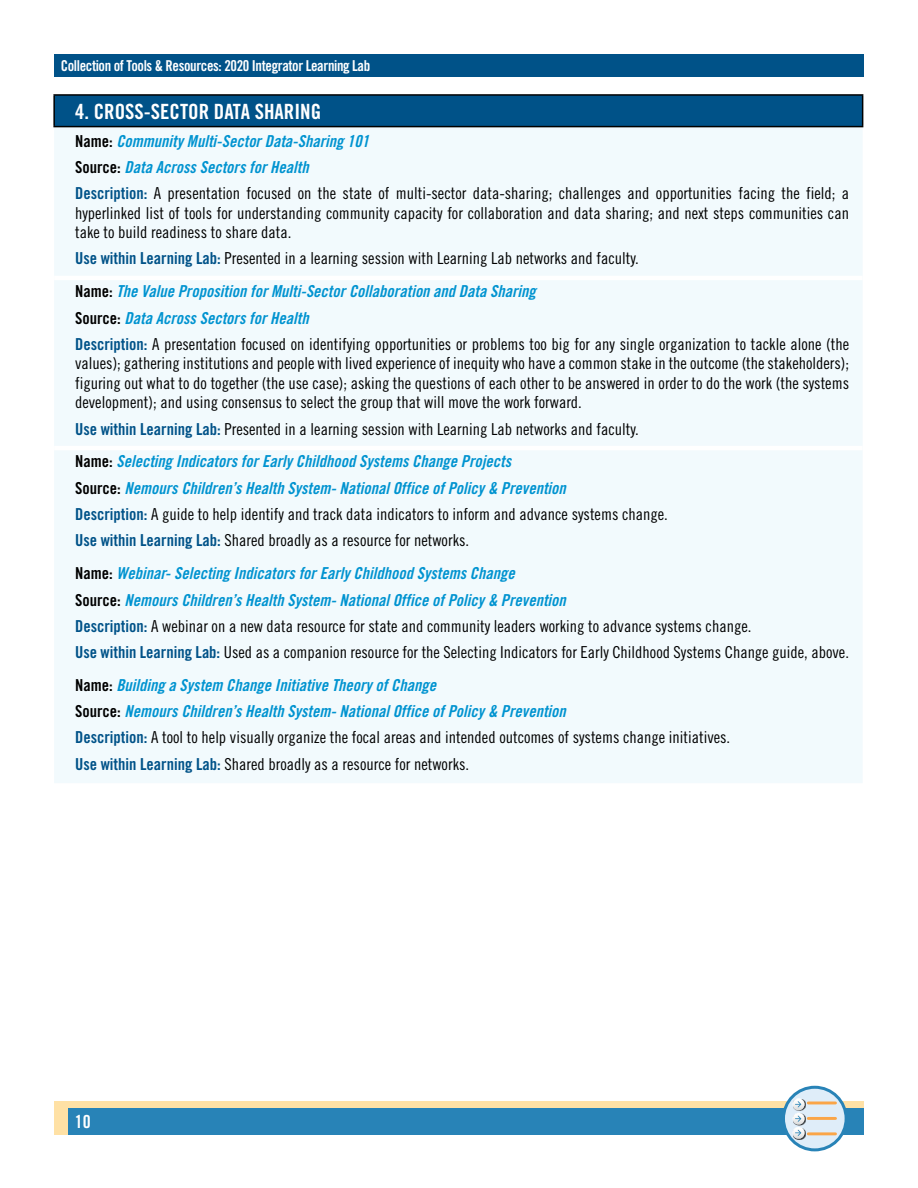
<style>
.page{position:relative;width:918px;height:1188px;background:#fff}
.page>*{position:absolute;margin:0;border:0;box-sizing:border-box;transform-origin:0 0}
.t1{font:21px "Trade Gothic Bold Cond Twenty";color:#fff}
.t2{font:18px "Trade Gothic Bold Cond Twenty";color:#fff}
.t3{font:16.5px/19.5px "Trade Gothic Cond Eighteen";color:#000}
.t4{font:16.5px/26.2px "Trade Gothic Bold Cond Twenty Obl";color:#0093d0}
.t5{font:15px "Trade Gothic Bold Cond Twenty";letter-spacing:-.025em;color:#fff}
.s1{font-family:"Trade Gothic Bold Cond Twenty";color:#000}
.s2{font-family:"Trade Gothic Bold Cond Twenty";color:#005288}
</style>
<div class="page">
<div style="left:54px;top:1101px;width:810px;height:34px;background:#ffe1a5"></div>
<div style="left:68px;top:1108px;width:796px;height:27px;background:#2883b7"></div>
<div style="left:54px;top:54px;width:810px;height:22px;background:#005288"></div>
<svg style="left:783px;top:1087px;width:63px;height:63px;background:#cfe1ed"></svg>
<div style="left:782px;top:1086px;width:66px;height:65px;border:3px solid #2883b7;border-radius:50%"></div>
<div style="left:793px;top:1099px;width:12px;height:41px;background:#000;opacity:.75"></div>
<svg style="left:793px;top:1098px;width:12px;height:41px"></svg>
<hr style="left:808px;top:1102px;width:27px;height:2px;background:#faa548">
<hr style="left:808px;top:1117px;width:27px;height:3px;background:#faa548">
<hr style="left:808px;top:1132px;width:27px;height:3px;background:#faa548">
<div style="left:54px;top:95px;width:809px;height:32px;background:#005288"></div>
<div style="left:54px;top:127px;width:809px;height:656px;background:#f2fafd"></div>
<hr style="left:53px;top:94px;width:810px;height:2px;background:#000">
<hr style="left:53px;top:96px;width:2px;height:30px;background:#000">
<hr style="left:862px;top:96px;width:1px;height:30px;background:#000">
<hr style="left:53px;top:126px;width:810px;height:1px;background:#000">
<hr style="left:54px;top:276px;width:809px;height:4px;background:#fff">
<hr style="left:54px;top:446px;width:809px;height:4px;background:#fff">
<p class="t5" style="left:61px;top:56px;width:311px">Collection of Tools &amp; Resources: 2020 Integrator Learning Lab</p>
<p class="t1" style="left:75px;top:99px;width:248px">4. CROSS-SECTOR DATA SHARING</p>
<p class="t4" style="left:75px;top:128px;width:296px"><span class="s1">Name:</span> Community Multi-Sector Data-Sharing 101<br><span class="s1">Source:</span> Data Across Sectors for Health</p>
<p class="t3" style="left:75px;top:183px;width:776px;text-align:justify"><span class="s2">Description:</span> A presentation focused on the state of multi-sector data-sharing; challenges and opportunities facing the field; a hyperlinked list of tools for understanding community capacity for collaboration and data sharing; and next steps communities can take to build readiness to share data.</p>
<p class="t3" style="left:75px;top:249px;width:565px"><span class="s2">Use within Learning Lab:</span> Presented in a learning session with Learning Lab networks and faculty.</p>
<p class="t4" style="left:75px;top:278px;width:462px"><span class="s1">Name:</span> The Value Proposition for Multi-Sector Collaboration and Data Sharing<br><span class="s1">Source:</span> Data Across Sectors for Health</p>
<p class="t3" style="left:75px;top:334px;width:776px;text-align:justify"><span class="s2">Description:</span> A presentation focused on identifying opportunities or problems too big for any single organization to tackle alone (the values); gathering institutions and people with lived experience of inequity who have a common stake in the outcome (the stakeholders); figuring out what to do together (the use case); asking the questions of each other to be answered in order to do the work (the systems development); and using consensus to select the group that will move the work forward.</p>
<p class="t3" style="left:75px;top:419px;width:565px"><span class="s2">Use within Learning Lab:</span> Presented in a learning session with Learning Lab networks and faculty.</p>
<p class="t4" style="left:75px;top:448px;width:492px"><span class="s1">Name:</span> Selecting Indicators for Early Childhood Systems Change Projects<br><span class="s1">Source:</span> Nemours Children’s Health System- National Office of Policy &amp; Prevention</p>
<p class="t3" style="left:75px;top:501px;width:594px;line-height:26.2px"><span class="s2">Description:</span> A guide to help identify and track data indicators to inform and advance systems change.<br><span class="s2">Use within Learning Lab:</span> Shared broadly as a resource for networks.</p>
<p class="t4" style="left:75px;top:560px;width:492px"><span class="s1">Name:</span> Webinar- Selecting Indicators for Early Childhood Systems Change<br><span class="s1">Source:</span> Nemours Children’s Health System- National Office of Policy &amp; Prevention</p>
<p class="t3" style="left:75px;top:613px;width:775px;line-height:26.2px"><span class="s2">Description:</span> A webinar on a new data resource for state and community leaders working to advance systems change.<br><span class="s2">Use within Learning Lab:</span> Used as a companion resource for the Selecting Indicators for Early Childhood Systems Change guide, above.</p>
<p class="t4" style="left:75px;top:672px;width:492px"><span class="s1">Name:</span> Building a System Change Initiative Theory of Change<br><span class="s1">Source:</span> Nemours Children’s Health System- National Office of Policy &amp; Prevention</p>
<p class="t3" style="left:75px;top:724px;width:657px;line-height:26.2px"><span class="s2">Description:</span> A tool to help visually organize the focal areas and intended outcomes of systems change initiatives.<br><span class="s2">Use within Learning Lab:</span> Shared broadly as a resource for networks.</p>
<p class="t2" style="left:75px;top:1111px;width:17px">10</p>
</div>
